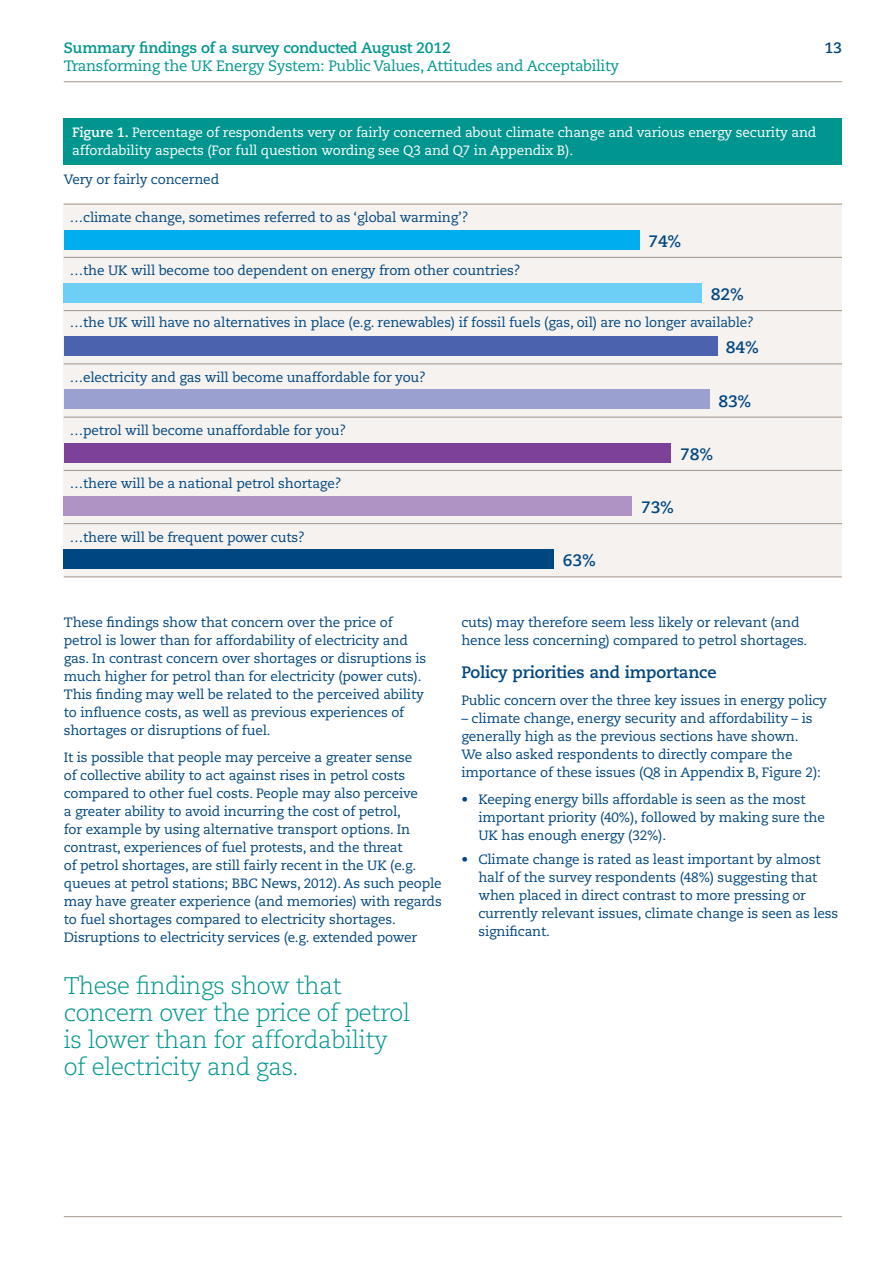
<style>
.page{position:relative;width:893px;height:1263px;background:#fff}
.page>*{position:absolute;margin:0;border:0;box-sizing:border-box;transform-origin:0 0}
.t1{font:300 24px/27px "Caecilia";letter-spacing:-.02em;color:#00958f}
.t2{font:700 16.5px "Caecilia";letter-spacing:-.01em;color:#00467f}
.t3{font:15px "Caecilia";letter-spacing:-.02em;color:#00958f}
.t4{font:700 15px "Caecilia";letter-spacing:-.02em;color:#00958f}
.t5{font:700 15px "Caecilia";color:#00467f}
.t6{font:13.5px/18px "Caecilia";letter-spacing:-.01em;color:#00467f}
.t7{font:13.5px/18px "Caecilia";letter-spacing:-.01em;color:#fff}
.s1{font-weight:700}
</style>
<div class="page">
<div style="left:64px;top:204px;width:778px;height:373px;background:#f5f2ef"></div>
<div style="left:64px;top:118px;width:778px;height:47px;background:#00958f"></div>
<div style="left:64px;top:230px;width:576px;height:19px;background:#00aeef"></div>
<div style="left:64px;top:283px;width:638px;height:19px;background:#6dcff6"></div>
<div style="left:64px;top:337px;width:653px;height:19px;background:#4b63ae"></div>
<div style="left:64px;top:390px;width:646px;height:19px;background:#9aa1d1"></div>
<div style="left:64px;top:443px;width:607px;height:19px;background:#7d4199"></div>
<div style="left:64px;top:496px;width:568px;height:19px;background:#b093c5"></div>
<div style="left:64px;top:550px;width:490px;height:19px;background:#00467f"></div>
<hr style="left:64px;top:204px;width:778px;height:1px;background:#a2958a">
<hr style="left:64px;top:257px;width:778px;height:1px;background:#a2958a">
<hr style="left:64px;top:310px;width:778px;height:1px;background:#a2958a">
<hr style="left:64px;top:363px;width:778px;height:1px;background:#a2958a">
<hr style="left:64px;top:417px;width:778px;height:1px;background:#a2958a">
<hr style="left:64px;top:470px;width:778px;height:1px;background:#a2958a">
<hr style="left:64px;top:523px;width:778px;height:1px;background:#a2958a">
<hr style="left:64px;top:576px;width:778px;height:1px;background:#a2958a">
<hr style="left:64px;top:81px;width:778px;height:1px;background:#a2958a">
<hr style="left:64px;top:1216px;width:778px;height:1px;background:#a2958a">
<p class="t4" style="left:64px;top:39px;width:389px">Summary findings of a survey conducted August 2012</p>
<p class="t5" style="left:824px;top:39px;width:19px">13</p>
<p class="t3" style="left:64px;top:57px;width:557px">Transforming the UK Energy System: Public Values, Attitudes and Acceptability</p>
<p class="t7" style="left:72px;top:123px;width:746px"><span class="s1">Figure 1.</span> Percentage of respondents very or fairly concerned about climate change and various energy security and affordability aspects (For full question wording see Q3 and Q7 in Appendix B).</p>
<p class="t6" style="left:64px;top:170px;width:157px">Very or fairly concerned</p>
<p class="t6" style="left:70px;top:209px;width:400px">…climate change, sometimes referred to as ‘global warming’?</p>
<p class="t6" style="left:70px;top:262px;width:452px">…the UK will become too dependent on energy from other countries?</p>
<p class="t6" style="left:70px;top:314px;width:686px">…the UK will have no alternatives in place (e.g. renewables) if fossil fuels (gas, oil) are no longer available?</p>
<p class="t2" style="left:648px;top:231px;width:34px">74%</p>
<p class="t2" style="left:711px;top:285px;width:34px">82%</p>
<p class="t2" style="left:726px;top:338px;width:34px">84%</p>
<p class="t2" style="left:718px;top:391px;width:34px">83%</p>
<p class="t2" style="left:680px;top:444px;width:34px">78%</p>
<p class="t6" style="left:70px;top:368px;width:358px">…electricity and gas will become unaffordable for you?</p>
<p class="t6" style="left:70px;top:422px;width:278px">…petrol will become unaffordable for you?</p>
<p class="t6" style="left:70px;top:475px;width:273px">…there will be a national petrol shortage?</p>
<p class="t6" style="left:70px;top:528px;width:237px">…there will be frequent power cuts?</p>
<p class="t2" style="left:641px;top:498px;width:34px">73%</p>
<p class="t6" style="left:64px;top:614px;width:364px">These findings show that concern over the price of petrol is lower than for affordability of electricity and gas. In contrast concern over shortages or disruptions is much higher for petrol than for electricity (power cuts).<br>This finding may well be related to the perceived ability to influence costs, as well as previous experiences of shortages or disruptions of fuel.</p>
<p class="t6" style="left:64px;top:749px;width:379px">It is possible that people may perceive a greater sense<br>of collective ability to act against rises in petrol costs compared to other fuel costs. People may also perceive<br>a greater ability to avoid incurring the cost of petrol,<br>for example by using alternative transport options. In contrast, experiences of fuel protests, and the threat<br>of petrol shortages, are still fairly recent in the UK (e.g. queues at petrol stations; BBC News, 2012). As such people may have greater experience (and memories) with regards to fuel shortages compared to electricity shortages.<br>Disruptions to electricity services (e.g. extended power</p>
<h1 class="t1" style="left:64px;top:972px;width:348px">These findings show that concern over the price of petrol is lower than for affordability of electricity and gas.</h1>
<p class="t2" style="left:563px;top:551px;width:34px">63%</p>
<p class="t6" style="left:461px;top:614px;width:347px">cuts) may therefore seem less likely or relevant (and hence less concerning) compared to petrol shortages.</p>
<p class="t2" style="left:461px;top:662px;width:257px">Policy priorities and importance</p>
<p class="t6" style="left:461px;top:691px;width:367px">Public concern over the three key issues in energy policy</p>
<p class="t6" style="left:461px;top:709px;width:361px">– climate change, energy security and affordability – is generally high as the previous sections have shown.<br>We also asked respondents to directly compare the importance of these issues (Q8 in Appendix B, Figure 2):</p>
<p class="t6" style="left:478px;top:790px;width:348px;text-indent:-17px">• Keeping energy bills affordable is seen as the most important priority (40%), followed by making sure the<br>UK has enough energy (32%).</p>
<p class="t6" style="left:478px;top:851px;width:361px;text-indent:-17px">• Climate change is rated as least important by almost half of the survey respondents (48%) suggesting that when placed in direct contrast to more pressing or currently relevant issues, climate change is seen as less significant.</p>
</div>
